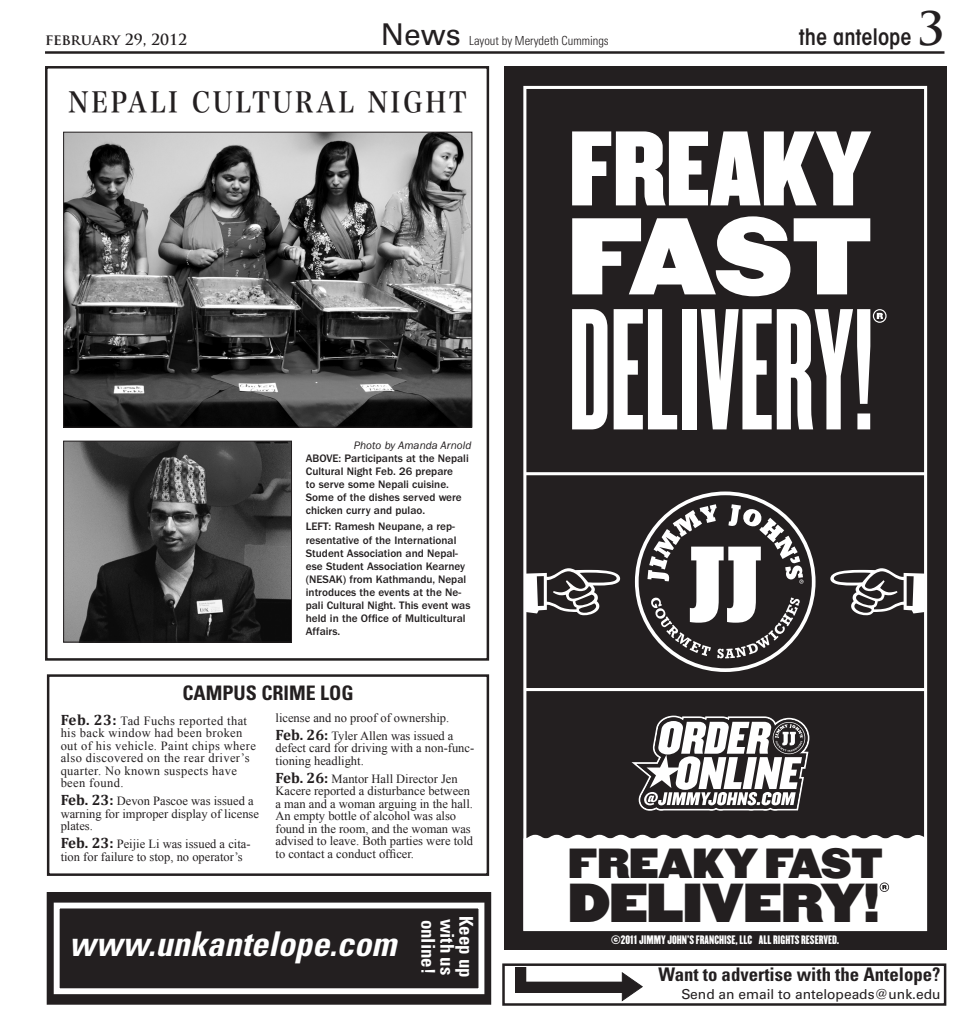
<style>
.page{position:relative;width:957px;height:1017px;background:#fff}
.page>*{position:absolute;margin:0;border:0;box-sizing:border-box;transform-origin:0 0}
.t1{font:150.38px "Champion HTF Bantamweight";color:#fff}
.t2{font:95.12px "Champion HTF Heavyweight";color:#fff}
.t3{font:92.5px "Champion HTF Middleweight";color:#fff}
.t4{font:48px "Champion HTF Heavyweight";letter-spacing:-.02em;color:#231f20}
.t5{font:36.75px "Champion HTF Heavyweight";color:#231f20}
.t6{font:italic 700 condensed 34.12px "Univers LT Std";color:#fff}
.t7{font:30px "Univers LT Std";color:#231f20}
.Infobox_head{font:28.25px "Hira Min Pro N W6";letter-spacing:.11em;color:#231f20;scale:.88 1}
.t8{font:600 condensed 22.5px "ITC Avant Garde Std";color:#231f20}
.Infobox_head-2{font:700 condensed 20px "Univers LT Std";color:#231f20}
.t9{font:700 condensed 19px "Univers LT Std";color:#fff}
.Infobox_head-3{font:700 condensed 18.75px "Univers LT Std";color:#231f20}
.t10{font:700 15px "Trajan Pro";letter-spacing:-.005em;color:#231f20}
.Infobox_head-4{font:13.75px "Univers LT Std";color:#231f20}
.t11{font:12.5px/12.5px "Times New Roman";color:#231f20}
.t12{font:12.5px/12.5px "Times New Roman";letter-spacing:.03em;color:#231f20}
.t13{font:300 condensed 12.5px "Univers LT Std";color:#231f20}
.t14{font:500 11.25px/13.1px "ITC Franklin Gothic Std";color:#231f20}
.Photo_credit{font:italic 11.25px "ITC Franklin Gothic Std";color:#231f20}
.t15{font:10.75px "Champion HTF Lightweight";color:#fff}
.s1{font-family:"Trajan Pro";font-weight:700;font-stretch:normal;font-size:45px}
.s2{font-family:"Cambria";font-weight:700;font-size:15px}
</style>
<div class="page">
<hr style="left:45px;top:51px;width:899px;height:3px;background:#231f20">
<div style="left:502px;top:963px;width:444px;height:43px;border:2px solid #231f20"></div>
<div style="left:515px;top:968px;width:10px;height:24px;background:#231f20"></div>
<div style="left:515px;top:967px;width:11px;height:26px;border:1px solid #231f20"></div>
<div style="left:515px;top:982px;width:117px;height:10px;background:#231f20"></div>
<div style="left:515px;top:982px;width:117px;height:11px;border:1px solid #231f20"></div>
<svg style="left:621px;top:972px;width:22px;height:30px"></svg>
<div style="left:504px;top:67px;width:442px;height:883px;background:#231f20"></div>
<svg style="left:631px;top:716px;width:178px;height:95px"></svg>
<div style="left:525px;top:840px;width:400px;height:89px;background:#fff"></div>
<div style="left:523px;top:86px;width:403px;height:845px;border:3px solid #fff"></div>
<svg style="left:525px;top:568px;width:95px;height:47px"></svg>
<svg style="left:830px;top:568px;width:94px;height:47px"></svg>
<svg style="left:524px;top:835px;width:401px;height:8px"></svg>
<hr style="left:524px;top:688px;width:401px;height:3px;background:#fff">
<hr style="left:524px;top:472px;width:401px;height:3px;background:#fff">
<svg style="left:879px;top:882px;width:9px;height:10px"></svg>
<svg style="left:634px;top:492px;width:181px;height:180px"></svg>
<div style="left:638px;top:495px;width:173px;height:173px;background:#231f20;border-radius:50%"></div>
<svg style="left:647px;top:504px;width:156px;height:154px"></svg>
<svg style="left:872px;top:309px;width:14px;height:14px"></svg>
<img style="left:65px;top:134px;width:405px;height:291px">
<div style="left:63px;top:132px;width:409px;height:295px;border:1px solid #231f20"></div>
<div style="left:47px;top:674px;width:442px;height:202px;border:2px solid #231f20"></div>
<div style="left:45px;top:66px;width:444px;height:595px;border:2px solid #231f20"></div>
<img style="left:65px;top:443px;width:225px;height:197px">
<div style="left:63px;top:441px;width:229px;height:201px;border:1px solid #231f20"></div>
<div style="left:47px;top:893px;width:443px;height:111px;background:#231f20"></div>
<div style="left:47px;top:892px;width:444px;height:112px;border:1px solid #231f20"></div>
<div style="left:54px;top:903px;width:430px;height:91px;border:6px solid #fff"></div>
<p class="t10" style="left:45px;top:30px;width:144px">FEBRUARY 29, 2012</p>
<p class="t7" style="left:380px;top:17px;width:82px">News</p>
<p class="t13" style="left:469px;top:33px;width:141px">Layout by Merydeth Cummings</p>
<p class="Infobox_head" style="left:69px;top:77px;width:453px">NEPALI CULTURAL NIGHT</p>
<p class="t8" style="left:798px;top:23px;width:147px">the antelope <span class="s1">3</span></p>
<p class="Photo_credit" style="left:354px;top:439px;width:119px">Photo by Amanda Arnold</p>
<p class="t14" style="left:306px;top:451px;width:164px">ABOVE: Participants at the Nepali<br>Cultural Night Feb. 26 prepare<br>to serve some Nepali cuisine.<br>Some of the dishes served were chicken curry and pulao.</p>
<p class="t14" style="left:306px;top:520px;width:166px">LEFT: Ramesh Neupane, a rep&shy;resentative of the International<br>Student Association and Nepal&shy;ese Student Association Kearney (NESAK) from Kathmandu, Nepal introduces the events at the Ne&shy;pali Cultural Night. This event was held in the Office of Multicultural<br>Affairs.</p>
<p class="Infobox_head-2" style="left:182px;top:680px;width:173px">CAMPUS CRIME LOG</p>
<p class="t12" style="left:61px;top:714px;width:197px"><span class="s2">Feb. 23:</span> Tad Fuchs reported that his back window had been broken out of his vehicle. Paint chips where also discovered on the rear driver’s quarter. No known suspects have been found.</p>
<p class="t11" style="left:61px;top:795px;width:200px"><span class="s2">Feb. 23:</span> Devon Pascoe was issued a warning for improper display of license plates.</p>
<p class="t11" style="left:61px;top:838px;width:191px"><span class="s2">Feb. 23:</span> Peijie Li was issued a cita&shy;tion for failure to stop, no operator’s</p>
<p class="t11" style="left:275px;top:711px;width:175px">license and no proof of ownership.</p>
<p class="t11" style="left:275px;top:729px;width:200px"><span class="s2">Feb. 26:</span> Tyler Allen was issued a defect card for driving with a non-func&shy;tioning headlight.</p>
<p class="t11" style="left:275px;top:772px;width:199px"><span class="s2">Feb. 26:</span> Mantor Hall Director Jen Kacere reported a disturbance between a man and a woman arguing in the hall.<br>An empty bottle of alcohol was also found in the room, and the woman was advised to leave. Both parties were told to contact a conduct officer.</p>
<p class="t6" style="left:69px;top:923px;width:329px">www.unkantelope.com</p>
<p class="t9" style="left:440px;top:920px;width:56px;rotate:90deg">online!</p>
<p class="t9" style="left:459px;top:919px;width:58px;rotate:90deg">with us</p>
<p class="t9" style="left:478px;top:916px;width:63px;rotate:90deg">Keep up</p>
<p class="t3" style="left:568px;top:110px;width:303px">FREAKY</p>
<p class="t2" style="left:568px;top:196px;width:305px">FAST</p>
<p class="t1" style="left:568px;top:280px;width:307px">DELIVERY!</p>
<p class="t5" style="left:568px;top:838px;width:315px">FREAKY FAST</p>
<p class="t4" style="left:568px;top:871px;width:312px">DELIVERY!</p>
<p class="t15" style="left:611px;top:933px;width:229px">©2011 JIMMY JOHN’S FRANCHISE, LLC ALL RIGHTS RESERVED.</p>
<p class="Infobox_head-3" style="left:658px;top:963px;width:283px">Want to advertise with the Antelope?</p>
<p class="Infobox_head-4" style="left:681px;top:986px;width:260px">Send an email to antelopeads@unk.edu</p>
</div>
